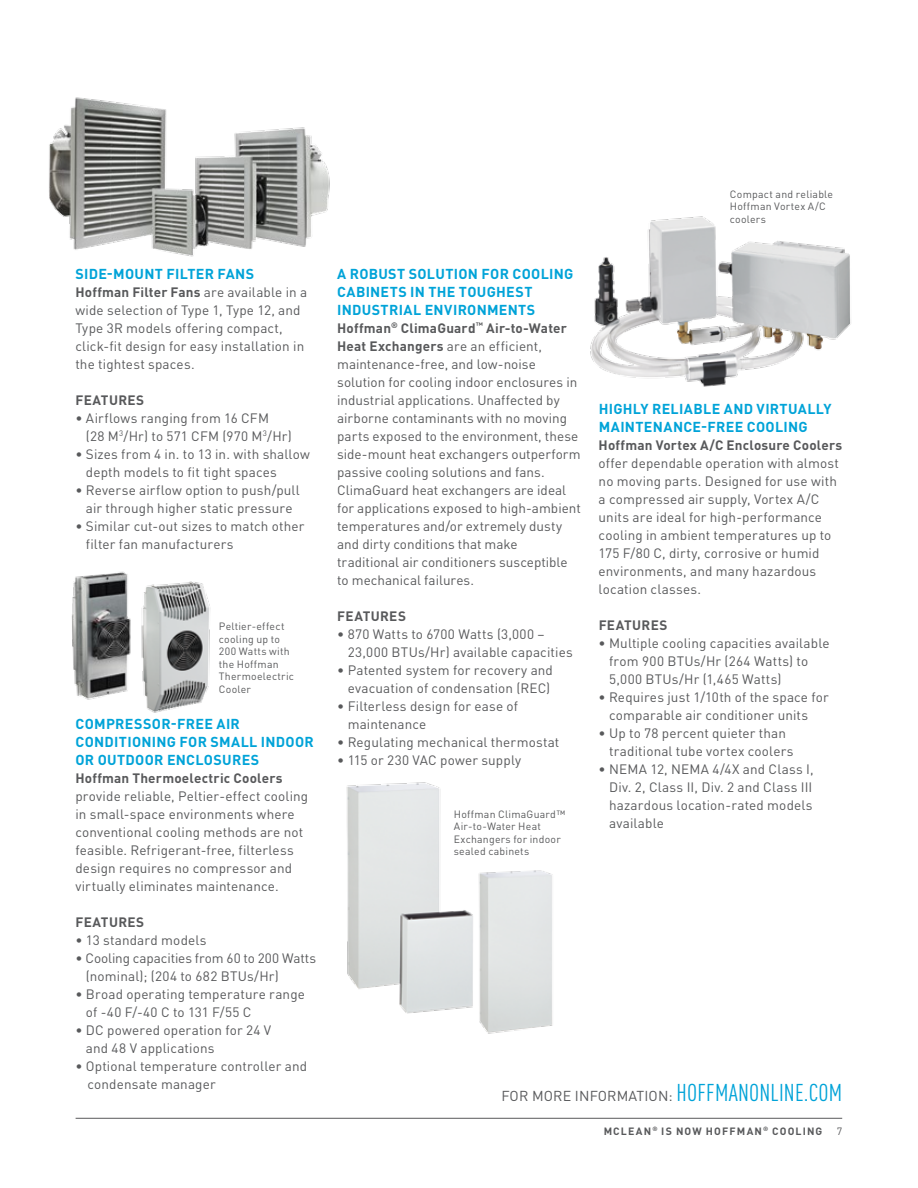
<style>
.page{position:relative;width:918px;height:1188px;background:#fff}
.page>*{position:absolute;margin:0;border:0;box-sizing:border-box;transform-origin:0 0}
.t1{font:condensed 24px "DIN Pro";color:#00a3d8}
.t2{font:700 14.25px/18px "DIN Pro";letter-spacing:.02em;color:#00a3d8}
.t3{font:14.25px "DIN Pro";letter-spacing:.01em;color:#58595b}
.t4{font:13.5px/18px "DIN Pro";letter-spacing:.015em;color:#58595b}
.t5{font:700 13.5px "DIN Pro";letter-spacing:.015em;color:#58595b}
.t6{font:10.5px/12.5px "DIN Pro";letter-spacing:.025em;color:#58595b}
.t7{font:700 10.5px "DIN Pro";letter-spacing:.11em;color:#58595b}
.s1{font-weight:700}
.s2{font-stretch:condensed;font-size:24px;color:#00a3d8}
</style>
<div class="page">
<img style="left:346px;top:782px;width:207px;height:252px">
<img style="left:49px;top:97px;width:281px;height:160px">
<hr style="left:76px;top:1118px;width:766px;height:1px;background:#58595b">
<img style="left:590px;top:216px;width:261px;height:171px">
<img style="left:141px;top:581px;width:70px;height:132px">
<img style="left:71px;top:571px;width:60px;height:129px">
<p class="t2" style="left:75px;top:263px;width:180px">SIDE-MOUNT FILTER FANS</p>
<p class="t4" style="left:75px;top:282px;width:233px"><span class="s1">HOFFMAN FILTER FANS</span> are available in a wide selection of Type 1, Type 12, and Type 3R models offering compact, click-fit design for easy installation in the tightest spaces.</p>
<p class="t5" style="left:75px;top:389px;width:35px">FE ATURES</p>
<p class="t4" style="left:86px;top:408px;width:207px;text-indent:-11px">• Airflows ranging from 16 CFM<br>(28 M <sup>3</sup>/Hr) to 571 CFM (970 M <sup>3</sup>/Hr)</p>
<p class="t4" style="left:86px;top:444px;width:226px;text-indent:-10px">• Sizes from 4 in. to 13 in. with shallow depth models to fit tight spaces</p>
<p class="t4" style="left:75px;top:480px;width:226px;text-align:center">• Reverse airflow option to push/pull air through higher static pressure</p>
<p class="t4" style="left:86px;top:516px;width:220px;text-indent:-11px">• Similar cut-out sizes to match other filter fan manufacturers</p>
<p class="t6" style="left:219px;top:619px;width:77px">Peltier-effect cooling up to<br>200 Watts with the Hoffman<br>Thermoelectric<br>Cooler</p>
<p class="t2" style="left:75px;top:713px;width:11px">COMPRESSOR</p>
<p class="t2" style="left:171px;top:713px;width:16px">-FREE</p>
<p class="t2" style="left:216px;top:713px;width:17px">AIR</p>
<p class="t2" style="left:75px;top:731px;width:10px">CONDITIONING</p>
<p class="t2" style="left:180px;top:731px;width:10px">FOR</p>
<p class="t2" style="left:210px;top:731px;width:61px">SMALLINDOOR</p>
<p class="t2" style="left:75px;top:749px;width:33px">OR OUTDOOR</p>
<p class="t2" style="left:167px;top:749px;width:11px">ENCLOSURES</p>
<p class="t5" style="left:75px;top:767px;width:209px">HOFFMAN THERMOELECTRIC COOLERS</p>
<p class="t4" style="left:75px;top:786px;width:234px">provide reliable, Peltier-effect cooling in small-space environments where conventional cooling methods are not feasible. Refrigerant-free, filterless design requires no compressor and virtually eliminates maintenance.</p>
<p class="t5" style="left:75px;top:911px;width:70px">FEATURES</p>
<p class="t4" style="left:75px;top:930px;width:133px">• 13 standard models</p>
<p class="t4" style="left:86px;top:948px;width:232px;text-indent:-11px">• Cooling capacities from 60 to 200 Watts (nominal); (204 to 682 BTUs/Hr)</p>
<p class="t4" style="left:86px;top:984px;width:221px;text-indent:-11px">• Broad operating temperature range of -40 F/-40 C to 131 F/55 C</p>
<p class="t4" style="left:86px;top:1020px;width:187px;text-indent:-11px">• DC powered operation for 24 V and 48 V applications</p>
<p class="t4" style="left:87px;top:1056px;width:221px;text-indent:-12px">• O ptional temperature controller and condensate manager</p>
<p class="t2" style="left:337px;top:263px;width:238px">A ROBUST SOLUTION FOR COOLING<br>CABINETS IN THE TOUGHEST<br>INDUSTRIAL ENVIRONMENTS</p>
<p class="t4" style="left:337px;top:318px;width:245px"><span class="s1">HOFFMAN</span><sup>®</sup> <span class="s1">CLIMAGUARD</span><sup>™</sup> <span class="s1">AIR-TO-WATER HEAT EXCHANGERS</span> are an efficient, maintenance-free, and low-noise solution for cooling indoor enclosures in industrial applications. U naffected by airborne contaminants with no moving parts exposed to the environment, these side-mount heat exchangers outperform passive cooling solutions and fans.<br>ClimaGuard heat exchangers are ideal for applications exposed to high-ambient temperatures and/or extremely dusty and dirty conditions that make traditional air conditioners susceptible to mechanical failures.</p>
<p class="t5" style="left:337px;top:605px;width:70px">FEATURES</p>
<p class="t4" style="left:348px;top:624px;width:227px;text-indent:-11px">• 870 Watts to 6700 Watts (3,000 –<br>23,000 BTUs/Hr) available capacities</p>
<p class="t4" style="left:348px;top:660px;width:207px;text-indent:-11px">• Patented system for recovery and evacuation of condensation (REC</p>
<p class="t4" style="left:546px;top:678px;width:6px">)</p>
<p class="t4" style="left:348px;top:696px;width:172px;text-indent:-11px">• Filterless design for ease of maintenance</p>
<p class="t4" style="left:337px;top:731px;width:224px">• Regulating mechanical thermostat</p>
<p class="t4" style="left:337px;top:749px;width:85px">• 115 or 230 VAC</p>
<p class="t4" style="left:440px;top:749px;width:82px">power supply</p>
<p class="t6" style="left:454px;top:807px;width:113px">Hoffman ClimaGuard™<br>Air-to-Water Heat<br>Exchangers for indoor sealed cabinets</p>
<p class="t6" style="left:730px;top:187px;width:105px">Compact and reliable<br>Hoffman Vortex A/C coolers</p>
<p class="t2" style="left:599px;top:398px;width:19px">HIGHLY</p>
<p class="t2" style="left:652px;top:398px;width:51px">RELIABLE</p>
<p class="t2" style="left:724px;top:398px;width:51px">AND VIRTU</p>
<p class="t2" style="left:798px;top:398px;width:19px">ALLY</p>
<p class="t2" style="left:599px;top:416px;width:31px">MAINTEN</p>
<p class="t2" style="left:663px;top:416px;width:20px">ANCE</p>
<p class="t2" style="left:701px;top:416px;width:25px">-FREE</p>
<p class="t2" style="left:747px;top:416px;width:19px">COOLING</p>
<p class="t5" style="left:599px;top:434px;width:245px">HOFFMAN VORTEX A/C ENCLOSURE COOLERS</p>
<p class="t4" style="left:599px;top:453px;width:242px">offer dependable operation with almost no moving parts. Designed for use with a compressed air supply, Vortex A/C units are ideal for high-performance cooling in ambient temperatures up to 175 F/80 C, dirty, corrosive or humid environments, and many hazardous location classes.</p>
<p class="t5" style="left:599px;top:614px;width:35px">FE ATURES</p>
<p class="t4" style="left:609px;top:632px;width:222px;text-indent:-11px">• M ultiple cooling capacities available from 900 BTUs/Hr (264 Watts) to<br>5,000 BTUs/Hr (1,465 Watts)</p>
<p class="t4" style="left:609px;top:686px;width:221px;text-indent:-11px">• Requires just 1/10th of the space for comparable air conditioner units</p>
<p class="t4" style="left:609px;top:722px;width:186px;text-indent:-11px">• U p to 78 percent quieter than traditional tube vortex coolers</p>
<p class="t4" style="left:599px;top:758px;width:20px">• NEMA</p>
<p class="t4" style="left:650px;top:758px;width:31px">12, NEMA</p>
<p class="t4" style="left:609px;top:758px;width:206px;text-indent:103px">4/4X and Class I ,<br>D iv. 2, Class II , D iv. 2 and Class III hazardous location-rated models available</p>
<p class="t3" style="left:502px;top:1085px;width:186px">For more information: <span class="s2">HOFFMANONLINE</span></p>
<h1 class="t1" style="left:804px;top:1076px;width:40px">.COM</h1>
<p class="t7" style="left:604px;top:1122px;width:220px">MCLEAN<sup>®</sup> IS NOW HOFFMAN<sup>®</sup> COOLING</p>
<p class="t6" style="left:837px;top:1124px;width:7px">7</p>
</div>
